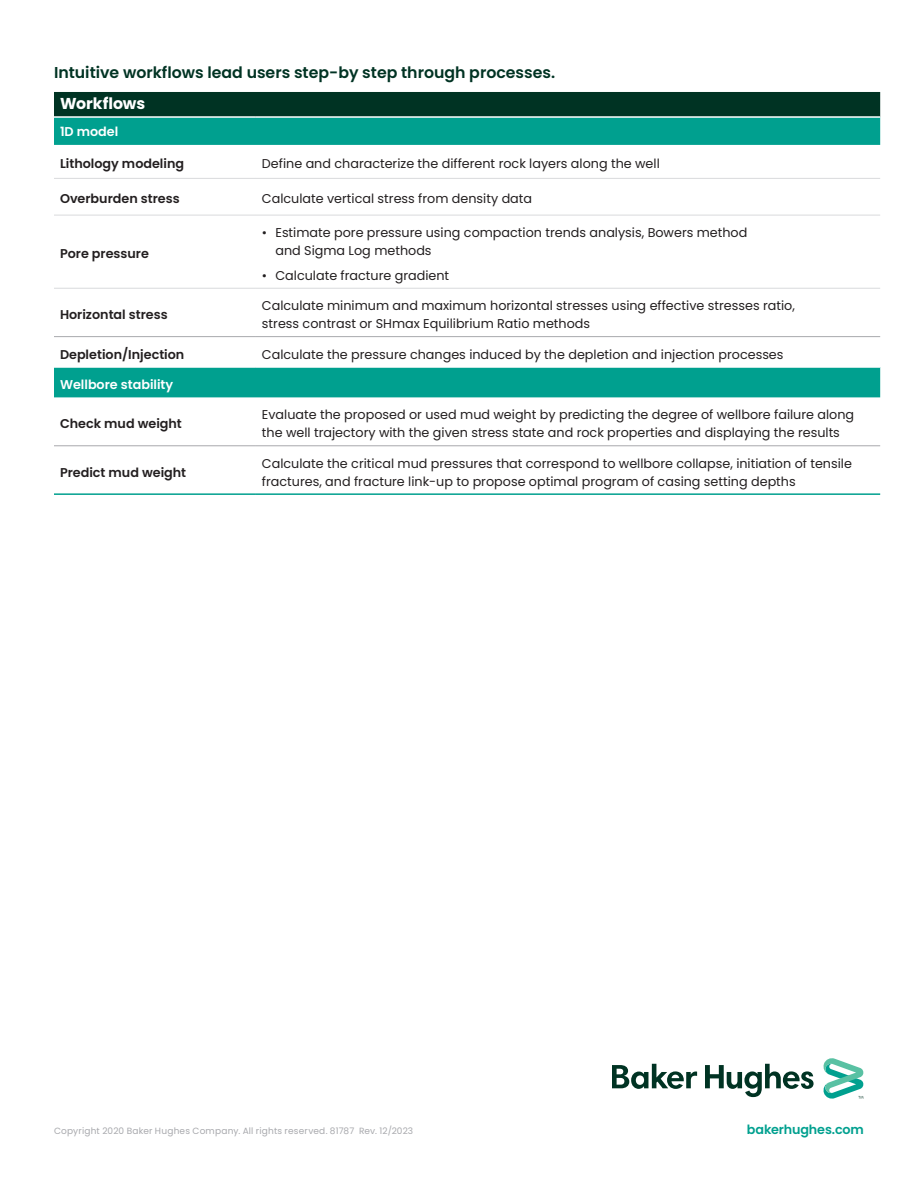
<style>
.page{position:relative;width:918px;height:1188px;background:#fff}
.page>*{position:absolute;margin:0;border:0;box-sizing:border-box;transform-origin:0 0}
.t1{font:600 15.75px "Poppins";color:#003323}
.t2{font:700 15.75px "Poppins";letter-spacing:-.005em;color:#fff}
.t3{font:12.75px/18px "Poppins";color:#231f20}
.t4{font:600 12.75px "Poppins";color:#231f20}
.t5{font:600 12.75px "Poppins";color:#fff}
.t6{font:600 12.75px "Poppins";letter-spacing:-.01em;color:#00a08f}
.t7{font:9px "Poppins";letter-spacing:.02em;color:#a8a9ad}
</style>
<div class="page">
<svg style="left:54px;top:92px;width:826px;height:53px;background:#006c5c"></svg>
<div style="left:54px;top:368px;width:826px;height:29px;background:#00a08f"></div>
<hr style="left:54px;top:116px;width:202px;height:2px;background:#fff">
<hr style="left:256px;top:116px;width:624px;height:2px;background:#fff">
<hr style="left:54px;top:178px;width:202px;height:1px;background:#d9dadc">
<hr style="left:256px;top:178px;width:624px;height:1px;background:#d9dadc">
<hr style="left:54px;top:215px;width:202px;height:1px;background:#d9dadc">
<hr style="left:256px;top:215px;width:624px;height:1px;background:#d9dadc">
<hr style="left:54px;top:288px;width:202px;height:1px;background:#d9dadc">
<hr style="left:256px;top:288px;width:624px;height:1px;background:#d9dadc">
<hr style="left:54px;top:336px;width:202px;height:1px;background:#a8a9ad">
<hr style="left:256px;top:336px;width:624px;height:1px;background:#a8a9ad">
<hr style="left:54px;top:445px;width:202px;height:1px;background:#a8a9ad">
<hr style="left:256px;top:445px;width:624px;height:1px;background:#a8a9ad">
<hr style="left:54px;top:493px;width:202px;height:2px;background:#00a08f">
<hr style="left:256px;top:493px;width:624px;height:2px;background:#00a08f">
<svg style="left:612px;top:1058px;width:252px;height:41px"></svg>
<p class="t1" style="left:54px;top:63px;width:503px">Intuitive workflows lead users step-by step through processes.</p>
<p class="t2" style="left:60px;top:94px;width:87px">Workflows</p>
<p class="t5" style="left:60px;top:125px;width:60px">1D model</p>
<p class="t4" style="left:60px;top:156px;width:126px">Lithology modeling</p>
<p class="t3" style="left:262px;top:155px;width:399px">Define and characterize the different rock layers along the well</p>
<p class="t4" style="left:60px;top:192px;width:121px">Overburden stress</p>
<p class="t3" style="left:262px;top:190px;width:272px">Calculate vertical stress from density data</p>
<p class="t4" style="left:60px;top:247px;width:90px">Pore pressure</p>
<p class="t3" style="left:275px;top:224px;width:473px;text-indent:-14px">• Estimate pore pressure using compaction trends analysis, Bowers method and Sigma Log methods</p>
<p class="t3" style="left:262px;top:266px;width:189px">• Calculate fracture gradient</p>
<p class="t4" style="left:60px;top:307px;width:109px">Horizontal stress</p>
<p class="t3" style="left:262px;top:297px;width:534px">Calculate minimum and maximum horizontal stresses using effective stresses ratio, stress contrast or SHmax Equilibrium Ratio methods</p>
<p class="t4" style="left:60px;top:347px;width:126px">Depletion/Injection</p>
<p class="t3" style="left:262px;top:345px;width:523px">Calculate the pressure changes induced by the depletion and injection processes</p>
<p class="t5" style="left:60px;top:377px;width:115px">Wellbore stability</p>
<p class="t4" style="left:60px;top:416px;width:123px">Check mud weight</p>
<p class="t3" style="left:262px;top:406px;width:594px">Evaluate the proposed or used mud weight by predicting the degree of wellbore failure along the well trajectory with the given stress state and rock properties and displaying the results</p>
<p class="t4" style="left:60px;top:465px;width:128px">Predict mud weight</p>
<p class="t3" style="left:262px;top:454px;width:592px">Calculate the critical mud pressures that correspond to wellbore collapse, initiation of tensile fractures, and fracture link-up to propose optimal program of casing setting depths</p>
<p class="t7" style="left:54px;top:1126px;width:361px">Copyright 2020 Baker Hughes Company. All rights reserved. 81787 Rev. 12/2023</p>
<p class="t6" style="left:747px;top:1122px;width:119px">bakerhughes.com</p>
</div>
